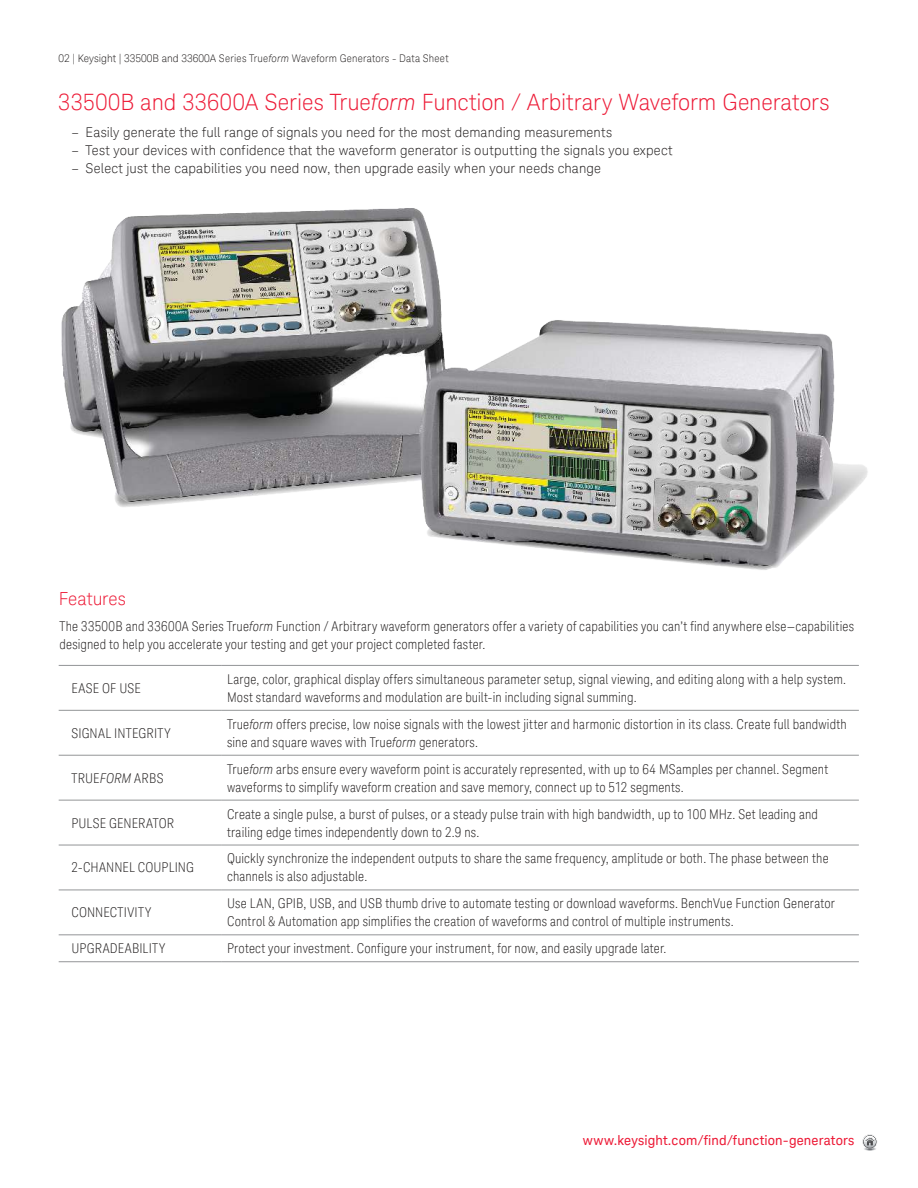
<style>
.page{position:relative;width:918px;height:1188px;background:#fff}
.page>*{position:absolute;margin:0;border:0;box-sizing:border-box;transform-origin:0 0}
.t1{font:300 22.5px "Keysight Sans";color:#ed1a36}
.t2{font:300 18px "Keysight Sans";color:#ed1a36}
.t3{font:300 condensed 13.5px/18px "Keysight Sans";letter-spacing:.01em;color:#221f1f}
.t4{font:300 13.5px "Keysight Sans";letter-spacing:.01em;color:#221f1f}
.t5{font:13.5px "Keysight Sans";letter-spacing:.01em;color:#ed1a36}
.t6{font:300 10.5px "Keysight Sans";letter-spacing:.015em;color:#221f1f}
.s1{font-style:italic}
</style>
<div class="page">
<img style="left:864px;top:1149px;width:12px;height:2px">
<img style="left:863px;top:1135px;width:14px;height:11px">
<svg style="left:864px;top:1136px;width:12px;height:13px"></svg>
<img style="left:61px;top:208px;width:807px;height:362px">
<hr style="left:59px;top:665px;width:162px;height:1px;background:#939597">
<hr style="left:221px;top:665px;width:638px;height:1px;background:#939597">
<hr style="left:59px;top:710px;width:162px;height:1px;background:#939597">
<hr style="left:221px;top:710px;width:638px;height:1px;background:#939597">
<hr style="left:59px;top:755px;width:162px;height:1px;background:#939597">
<hr style="left:221px;top:755px;width:638px;height:1px;background:#939597">
<hr style="left:59px;top:800px;width:162px;height:1px;background:#939597">
<hr style="left:221px;top:800px;width:638px;height:1px;background:#939597">
<hr style="left:59px;top:845px;width:162px;height:1px;background:#939597">
<hr style="left:221px;top:845px;width:638px;height:1px;background:#939597">
<hr style="left:59px;top:890px;width:162px;height:1px;background:#939597">
<hr style="left:221px;top:890px;width:638px;height:1px;background:#939597">
<hr style="left:59px;top:934px;width:162px;height:1px;background:#939597">
<hr style="left:221px;top:934px;width:638px;height:1px;background:#939597">
<hr style="left:59px;top:961px;width:162px;height:1px;background:#939597">
<hr style="left:221px;top:961px;width:638px;height:1px;background:#939597">
<p class="t6" style="left:59px;top:53px;width:392px">02 | Keysight | 33500B and 33600A Series True<span class="s1">form</span> Waveform Generators - Data Sheet</p>
<h1 class="t1" style="left:58px;top:92px;width:773px">33500B and 33600A Series True<span class="s1">form</span> Function / Arbitrary Waveform Generators</h1>
<p class="t4" style="left:71px;top:127px;width:542px">– Easily generate the full range of signals you need for the most demanding measurements</p>
<p class="t4" style="left:71px;top:145px;width:603px">– Test your devices with confidence that the waveform generator is outputting the signals you expect</p>
<p class="t4" style="left:71px;top:163px;width:531px">– Select just the capabilities you need now, then upgrade easily when your needs change</p>
<h2 class="t2" style="left:59px;top:590px;width:69px">Features</h2>
<p class="t3" style="left:60px;top:618px;width:796px">The 33500B and 33600A Series True<span class="s1">form</span> Function / Arbitrary waveform generators offer a variety of capabilities you can’t find anywhere else—capabilities designed to help you accelerate your testing and get your project completed faster.</p>
<p class="t3" style="left:71px;top:680px;width:71px">EASE OF USE</p>
<p class="t3" style="left:227px;top:671px;width:620px">Large, color, graphical display offers simultaneous parameter setup, signal viewing, and editing along with a help system.<br>Most standard waveforms and modulation are built-in including signal summing.</p>
<p class="t3" style="left:71px;top:725px;width:101px">SIGNAL INTEGRITY</p>
<p class="t3" style="left:227px;top:716px;width:621px">True<span class="s1">form</span> offers precise, low noise signals with the lowest jitter and harmonic distortion in its class. Create full bandwidth sine and square waves with True<span class="s1">form</span> generators.</p>
<p class="t3" style="left:71px;top:770px;width:94px">TRUE<span class="s1">FORM</span> ARBS</p>
<p class="t3" style="left:227px;top:761px;width:603px">True<span class="s1">form</span> arbs ensure every waveform point is accurately represented, with up to 64 MSamples per channel. Segment waveforms to simplify waveform creation and save memory, connect up to 512 segments.</p>
<p class="t3" style="left:71px;top:815px;width:104px">PULSE GENERATOR</p>
<p class="t3" style="left:227px;top:806px;width:592px">Create a single pulse, a burst of pulses, or a steady pulse train with high bandwidth, up to 100 MHz. Set leading and trailing edge times independently down to 2.9 ns.</p>
<p class="t3" style="left:71px;top:860px;width:124px">2-CHANNEL COUPLING</p>
<p class="t3" style="left:227px;top:851px;width:603px">Quickly synchronize the independent outputs to share the same frequency, amplitude or both. The phase between the channels is also adjustable.</p>
<p class="t3" style="left:71px;top:905px;width:81px">CONNECTIVITY</p>
<p class="t3" style="left:227px;top:896px;width:609px">Use LAN, GPIB, USB, and USB thumb drive to automate testing or download waveforms. BenchVue Function Generator<br>Control &amp; Automation app simplifies the creation of waveforms and control of multiple instruments.</p>
<p class="t3" style="left:71px;top:940px;width:95px">UPGRADEABILITY</p>
<p class="t3" style="left:227px;top:940px;width:441px">Protect your investment. Configure your instrument, for now, and easily upgrade later.</p>
<p class="t5" style="left:583px;top:1134px;width:273px">www.keysight.com/find/function-generators</p>
</div>
